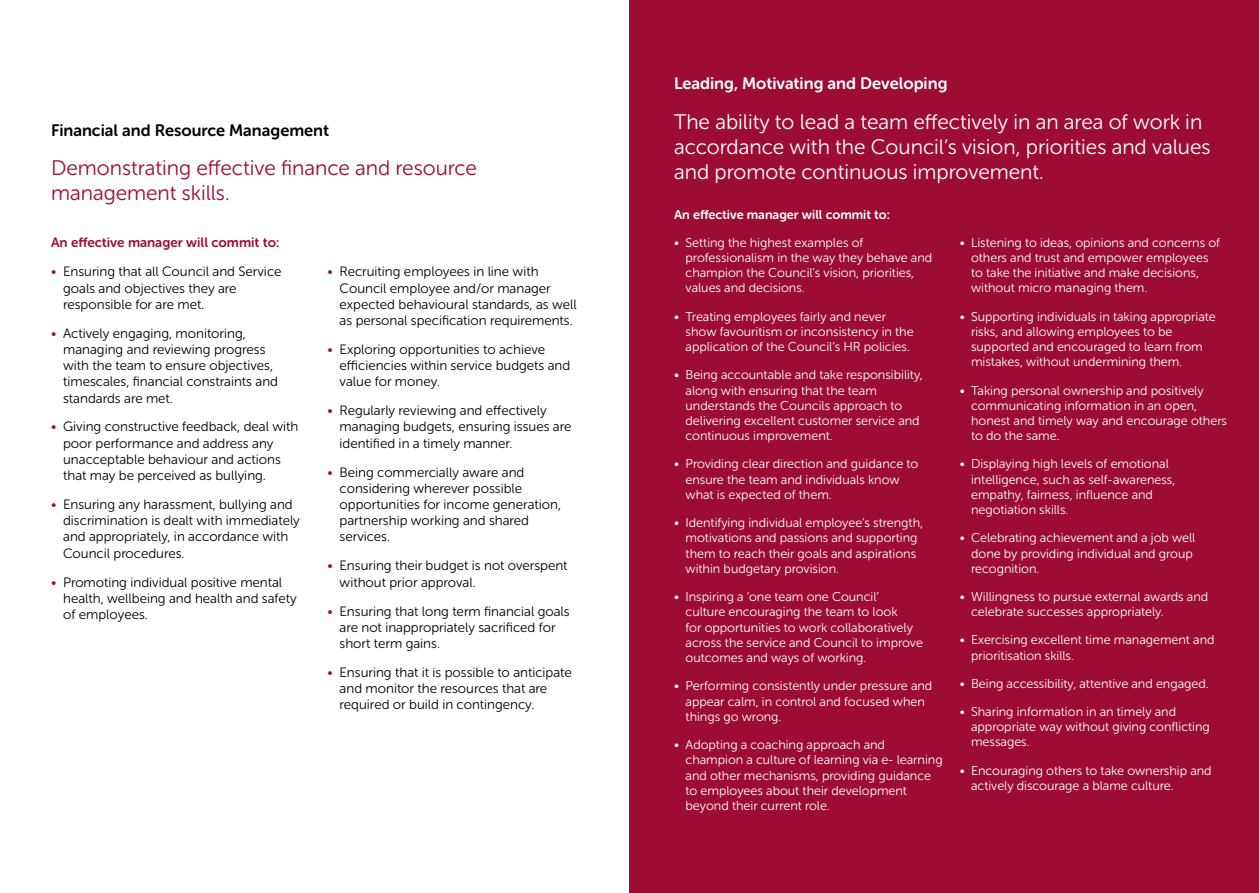
<style>
.page{position:relative;width:1259px;height:893px;background:#fff}
.page>*{position:absolute;margin:0;border:0;box-sizing:border-box;transform-origin:0 0}
.t1{font:21px/25.2px "Museo Sans Rounded 300";color:#fff}
.t2{font:21px "Museo Sans Rounded 300";color:#9c0c35}
.t3{font:16.5px "Museo Sans Rounded 700";color:#fff}
.t4{font:16.5px "Museo Sans Rounded 700";color:#000}
.t5{font:13.5px/16.2px "Museo Sans Rounded 300";color:#000}
.t6{font:13.5px "Museo Sans Rounded 700";color:#9c0c35}
.t7{font:12.75px/15.3px "Museo Sans Rounded 300";color:#fff}
.t8{font:12.75px "Museo Sans Rounded 700";color:#fff}
.s1{color:#9c0c35}
</style>
<div class="page">
<div style="left:629px;top:0;width:630px;height:893px;background:#9c0c35"></div>
<p class="t3" style="left:674px;top:74px;width:275px">Leading, Motivating and Developing</p>
<p class="t4" style="left:51px;top:121px;width:279px">Financial and Resource Management</p>
<p class="t1" style="left:674px;top:109px;width:538px">The ability to lead a team effectively in an area of work in accordance with the Council’s vision, priorities and values</p>
<p class="t2" style="left:51px;top:157px;width:427px">Demonstrating effective finance and resource</p>
<p class="t1" style="left:674px;top:160px;width:371px">and promote continuous improvement.</p>
<p class="t2" style="left:51px;top:182px;width:180px">management skills.</p>
<p class="t6" style="left:51px;top:235px;width:230px">An effective manager will commit to:</p>
<p class="t5" style="left:63px;top:264px;width:220px;text-indent:-12px"><span class="s1">•</span> Ensuring that all Council and Service goals and objectives they are responsible for are met.</p>
<p class="t5" style="left:63px;top:325px;width:216px;text-indent:-12px"><span class="s1">•</span> Actively engaging, monitoring, managing and reviewing progress with the team to ensure objectives, timescales, financial constraints and standards are met.</p>
<p class="t5" style="left:63px;top:419px;width:237px;text-indent:-12px"><span class="s1">•</span> Giving constructive feedback, deal with poor performance and address any unacceptable behaviour and actions that may be perceived as bullying.</p>
<p class="t5" style="left:63px;top:496px;width:238px;text-indent:-12px"><span class="s1">•</span> Ensuring any harassment, bullying and discrimination is dealt with immediately and appropriately, in accordance with Council procedures.</p>
<p class="t5" style="left:63px;top:574px;width:235px;text-indent:-12px"><span class="s1">•</span> Promoting individual positive mental health, wellbeing and health and safety of employees.</p>
<p class="t5" style="left:339px;top:264px;width:239px;text-indent:-12px"><span class="s1">•</span> Recruiting employees in line with Council employee and/or manager expected behavioural standards, as well as personal specification requirements.</p>
<p class="t5" style="left:339px;top:341px;width:232px;text-indent:-12px"><span class="s1">•</span> Exploring opportunities to achieve efficiencies within service budgets and value for money.</p>
<p class="t5" style="left:339px;top:403px;width:233px;text-indent:-12px"><span class="s1">•</span> Regularly reviewing and effectively managing budgets, ensuring issues are identified in a timely manner.</p>
<p class="t5" style="left:339px;top:464px;width:223px;text-indent:-12px"><span class="s1">•</span> Being commercially aware and considering wherever possible opportunities for income generation, partnership working and shared services.</p>
<p class="t5" style="left:339px;top:558px;width:229px;text-indent:-12px"><span class="s1">•</span> Ensuring their budget is not overspent without prior approval.</p>
<p class="t5" style="left:339px;top:603px;width:232px;text-indent:-12px"><span class="s1">•</span> Ensuring that long term financial goals are not inappropriately sacrificed for short term gains.</p>
<p class="t5" style="left:339px;top:664px;width:234px;text-indent:-12px"><span class="s1">•</span> Ensuring that it is possible to anticipate and monitor the resources that are required or build in contingency.</p>
<p class="t8" style="left:674px;top:207px;width:217px">An effective manager will commit to:</p>
<p class="t7" style="left:685px;top:235px;width:248px;text-indent:-11px">• Setting the highest examples of professionalism in the way they behave and champion the Council’s vision, priorities, values and decisions.</p>
<p class="t7" style="left:685px;top:309px;width:230px;text-indent:-11px">• Treating employees fairly and never show favouritism or inconsistency in the application of the Council’s HR policies.</p>
<p class="t7" style="left:685px;top:367px;width:239px;text-indent:-11px">• Being accountable and take responsibility, along with ensuring that the team understands the Councils approach to delivering excellent customer service and continuous improvement.</p>
<p class="t7" style="left:685px;top:457px;width:234px;text-indent:-11px">• Providing clear direction and guidance to ensure the team and individuals know what is expected of them.</p>
<p class="t7" style="left:685px;top:515px;width:239px;text-indent:-11px">• Identifying individual employee’s strength, motivations and passions and supporting them to reach their goals and aspirations within budgetary provision.</p>
<p class="t7" style="left:685px;top:589px;width:239px;text-indent:-11px">• Inspiring a ‘one team one Council’<br>culture encouraging the team to look<br>for opportunities to work collaboratively across the service and Council to improve outcomes and ways of working.</p>
<p class="t7" style="left:685px;top:678px;width:248px;text-indent:-11px">• Performing consistently under pressure and appear calm, in control and focused when things go wrong.</p>
<p class="t7" style="left:685px;top:737px;width:259px;text-indent:-11px">• Adopting a coaching approach and champion a culture of learning via e- learning and other mechanisms, providing guidance to employees about their development beyond their current role.</p>
<p class="t7" style="left:971px;top:235px;width:250px;text-indent:-11px">• Listening to ideas, opinions and concerns of others and trust and empower employees to take the initiative and make decisions, without micro managing them.</p>
<p class="t7" style="left:971px;top:309px;width:246px;text-indent:-11px">• Supporting individuals in taking appropriate risks, and allowing employees to be supported and encouraged to learn from mistakes, without undermining them.</p>
<p class="t7" style="left:971px;top:383px;width:257px;text-indent:-11px">• Taking personal ownership and positively communicating information in an open, honest and timely way and encourage others to do the same.</p>
<p class="t7" style="left:971px;top:457px;width:206px;text-indent:-11px">• Displaying high levels of emotional intelligence, such as self-awareness, empathy, fairness, influence and negotiation skills.</p>
<p class="t7" style="left:971px;top:530px;width:226px;text-indent:-11px">• Celebrating achievement and a job well done by providing individual and group recognition.</p>
<p class="t7" style="left:971px;top:589px;width:239px;text-indent:-11px">• Willingness to pursue external awards and celebrate successes appropriately.</p>
<p class="t7" style="left:971px;top:632px;width:245px;text-indent:-11px">• Exercising excellent time management and prioritisation skills.</p>
<p class="t7" style="left:959px;top:676px;width:250px">• Being accessibility, attentive and engaged.</p>
<p class="t7" style="left:971px;top:704px;width:240px;text-indent:-11px">• Sharing information in an timely and appropriate way without giving conflicting messages.</p>
<p class="t7" style="left:971px;top:763px;width:242px;text-indent:-11px">• Encouraging others to take ownership and actively discourage a blame culture.</p>
</div>
